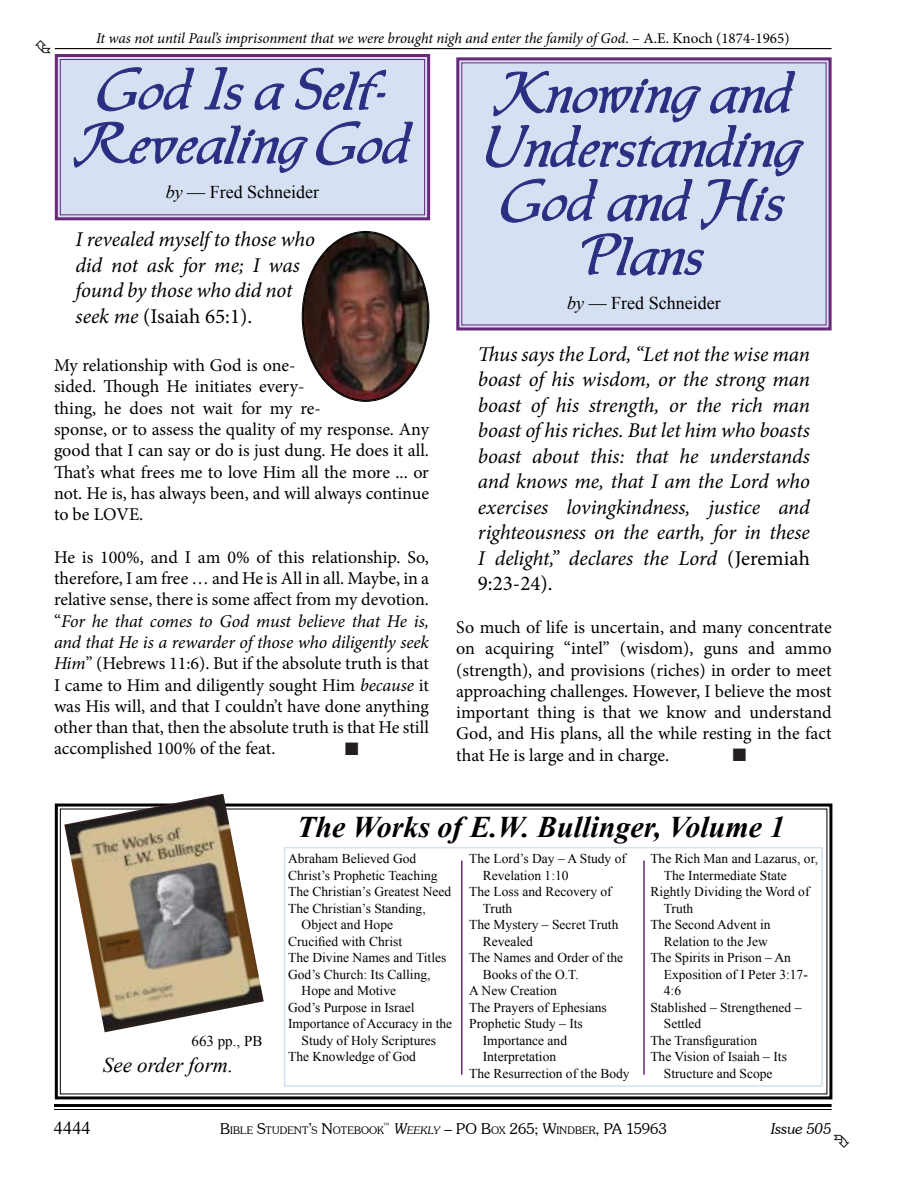
<style>
.page{position:relative;width:918px;height:1188px;background:#fff}
.page>*{position:absolute;margin:0;border:0;box-sizing:border-box;transform-origin:0 0}
.t1{font:54px/54px "Allure SSK";color:#2b2f84;text-align:center}
.t2{font:italic 700 30px "Times New Roman";color:#000}
.t3{font:italic 21px/25.5px "Minion Pro";letter-spacing:-.01em;color:#000}
.t4{font:italic 21px "Times New Roman";color:#000}
.t5{font:18px/21.3px "Minion Pro";letter-spacing:-.005em;color:#000;text-align:justify}
.t6{font:18px "Times New Roman";color:#000}
.t7{font:italic 15px "Minion Pro";letter-spacing:-.01em;color:#000}
.t8{font:300 15px "Souvenir IT Cby BT";color:#000}
.t9{font:15px "Times New Roman";color:#000}
.t10{font:italic 300 15px "Souvenir IT Cby BT";color:#000}
.t11{font:13.5px "Times New Roman";color:#000}
.t12{font:300 10.5px "Souvenir IT Cby BT";letter-spacing:.015em;color:#000}
.s1{font-style:normal}
.s2{font-style:italic}
.s3{font-style:italic;font-size:10.5px}
.s4{font-size:10.5px}
.s5{font-size:15px}
</style>
<div class="page">
<hr style="left:54px;top:1104px;width:778px;height:3px;background:#000">
<hr style="left:54px;top:1109px;width:778px;height:1px;background:#000">
<hr style="left:55px;top:48px;width:777px;height:1px;background:#000">
<svg style="left:54px;top:803px;width:779px;height:297px"></svg>
<div style="left:284px;top:847px;width:539px;height:240px;border:2px solid #d6e0f3"></div>
<hr style="left:461px;top:861px;width:1px;height:214px;background:#672878">
<hr style="left:643px;top:861px;width:2px;height:214px;background:#672878">
<img style="left:64px;top:794px;width:200px;height:238px">
<svg style="left:456px;top:57px;width:376px;height:274px;background:#c6cce5"></svg>
<svg style="left:54px;top:54px;width:377px;height:167px;background:#c6cbe5"></svg>
<div style="left:60px;top:59px;width:365px;height:156px;border:1px solid #672878"></div>
<img style="left:303px;top:232px;width:126px;height:169px">
<p class="t7" style="left:96px;top:28px;width:695px">It was not until Paul’s imprisonment that we were brought nigh and enter the family of God<span class="s1">. – A.E. Knoch (1874-1965)</span></p>
<h1 class="t1" style="left:74px;top:68px;width:339px">God Is a Self-<br>Revealing God</h1>
<p class="t6" style="left:166px;top:180px;width:155px"><span class="s2">by</span> — Fred Schneider</p>
<p class="t3" style="left:76px;top:227px;width:241px">I revealed myself to those who did not ask for me; I was found by those who did not seek me <span class="s1">(Isaiah 65:1).</span></p>
<p class="t5" style="left:54px;top:355px;width:377px;text-align:left">My relationship with God is one-<br>sided. Though He initiates every-<br>thing, he does not wait for my re-<br>sponse, or to assess the quality of my response. Any good that I can say or do is just dung. He does it all.<br>That’s what frees me to love Him all the more ... or not. He is, has always been, and will always continue to be LOVE.</p>
<p class="t5" style="left:54px;top:547px;width:377px">He is 100%, and I am 0% of this relationship. So, therefore, I am free … and He is All in all. Maybe, in a relative sense, there is some affect from my devotion. “<span class="s2">For he that comes to God must believe that He is, and that He is a rewarder of those who diligently seek Him</span>” (Hebrews 11:6). But if the absolute truth is that I came to Him and diligently sought Him <span class="s2">because</span> it was His will, and that I couldn’t have done anything other than that, then the absolute truth is that He still accomplished 100% of the feat.</p>
<h1 class="t1" style="left:486px;top:71px;width:317px">Knowing and<br>Understanding<br>God and His<br>Plans</h1>
<p class="t6" style="left:567px;top:291px;width:155px"><span class="s2">by</span> — Fred Schneider</p>
<p class="t3" style="left:478px;top:341px;width:334px;text-align:justify">Thus says the Lord, “Let not the wise man boast of his wisdom, or the strong man boast of his strength, or the rich man boast of his riches. But let him who boasts boast about this: that he understands and knows me, that I am the Lord who exercises lovingkindness, justice and righteousness on the earth, for in these I delight,” declares the Lord <span class="s1">(Jeremiah 9:23-24).</span></p>
<p class="t5" style="left:456px;top:617px;width:377px">So much of life is uncertain, and many concentrate on acquiring “intel” (wisdom), guns and ammo (strength), and provisions (riches) in order to meet approaching challenges. However, I believe the most important thing is that we know and understand God, and His plans, all the while resting in the fact that He is large and in charge.</p>
<p class="t9" style="left:192px;top:1031px;width:72px">663 pp., PB</p>
<p class="t4" style="left:103px;top:1051px;width:132px">See order form.</p>
<h2 class="t2" style="left:297px;top:806px;width:489px">The Works of E.W. Bullinger, Volume 1</h2>
<p class="t11" style="left:288px;top:850px;width:130px">Abraham Believed God</p>
<p class="t11" style="left:288px;top:866px;width:151px">Christ’s Prophetic Teaching</p>
<p class="t11" style="left:288px;top:883px;width:165px">The Christian’s Greatest Need</p>
<p class="t11" style="left:288px;top:899px;width:139px">The Christian’s Standing,</p>
<p class="t11" style="left:302px;top:916px;width:93px">Object and Hope</p>
<p class="t11" style="left:288px;top:932px;width:116px">Crucified with Christ</p>
<p class="t11" style="left:288px;top:949px;width:160px">The Divine Names and Titles</p>
<p class="t11" style="left:288px;top:965px;width:144px">God’s Church: Its Calling,</p>
<p class="t11" style="left:302px;top:982px;width:96px">Hope and Motive</p>
<p class="t11" style="left:288px;top:998px;width:128px">God’s Purpose in Israel</p>
<p class="t11" style="left:288px;top:1015px;width:166px">Importance of Accuracy in the</p>
<p class="t11" style="left:302px;top:1031px;width:136px">Study of Holy Scriptures</p>
<p class="t11" style="left:288px;top:1048px;width:129px">The Knowledge of God</p>
<p class="t11" style="left:469px;top:850px;width:158px">The Lord’s Day – A Study of</p>
<p class="t11" style="left:483px;top:866px;width:87px">Revelation 1:10</p>
<p class="t11" style="left:469px;top:883px;width:144px">The Loss and Recovery of</p>
<p class="t11" style="left:483px;top:899px;width:31px">Truth</p>
<p class="t11" style="left:469px;top:916px;width:151px">The Mystery – Secret Truth</p>
<p class="t11" style="left:483px;top:932px;width:52px">Revealed</p>
<p class="t11" style="left:469px;top:949px;width:156px">The Names and Order of the</p>
<p class="t11" style="left:483px;top:965px;width:98px">Books of the O.T.</p>
<p class="t11" style="left:469px;top:982px;width:89px">A New Creation</p>
<p class="t11" style="left:469px;top:998px;width:139px">The Prayers of Ephesians</p>
<p class="t11" style="left:469px;top:1015px;width:115px">Prophetic Study – Its</p>
<p class="t11" style="left:483px;top:1031px;width:86px">Importance and</p>
<p class="t11" style="left:483px;top:1048px;width:75px">Interpretation</p>
<p class="t11" style="left:469px;top:1064px;width:162px">The Resurrection of the Body</p>
<p class="t11" style="left:650px;top:850px;width:169px">The Rich Man and Lazarus, or,</p>
<p class="t11" style="left:664px;top:866px;width:124px">The Intermediate State</p>
<p class="t11" style="left:650px;top:883px;width:161px">Rightly Dividing the Word of</p>
<p class="t11" style="left:664px;top:899px;width:31px">Truth</p>
<p class="t11" style="left:650px;top:916px;width:122px">The Second Advent in</p>
<p class="t11" style="left:664px;top:932px;width:105px">Relation to the Jew</p>
<p class="t11" style="left:650px;top:949px;width:142px">The Spirits in Prison – An</p>
<p class="t11" style="left:664px;top:965px;width:145px">Exposition of I Peter 3:17-</p>
<p class="t11" style="left:664px;top:982px;width:19px">4:6</p>
<p class="t11" style="left:650px;top:998px;width:153px">Stablished – Strengthened –</p>
<p class="t11" style="left:664px;top:1015px;width:39px">Settled</p>
<p class="t11" style="left:650px;top:1031px;width:108px">The Transfiguration</p>
<p class="t11" style="left:650px;top:1048px;width:138px">The Vision of Isaiah – Its</p>
<p class="t11" style="left:664px;top:1064px;width:110px">Structure and Scope</p>
<p class="t6" style="left:54px;top:1116px;width:38px">4444</p>
<p class="t8" style="left:383px;top:1119px;width:285px"><sup>™</sup> <span class="s2">W</span><span class="s3">eekly</span> – PO B<span class="s4">OX</span> 265; W<span class="s4">INDBER</span>, PA 15963</p>
<p class="t10" style="left:771px;top:1119px;width:62px">Issue 505</p>
<p class="t12" style="left:220px;top:1124px;width:165px"><span class="s5">B</span>IBLE <span class="s5">S</span>TUDENT<span class="s5">’</span>S <span class="s5">N</span>OTEBOOK</p>
</div>
